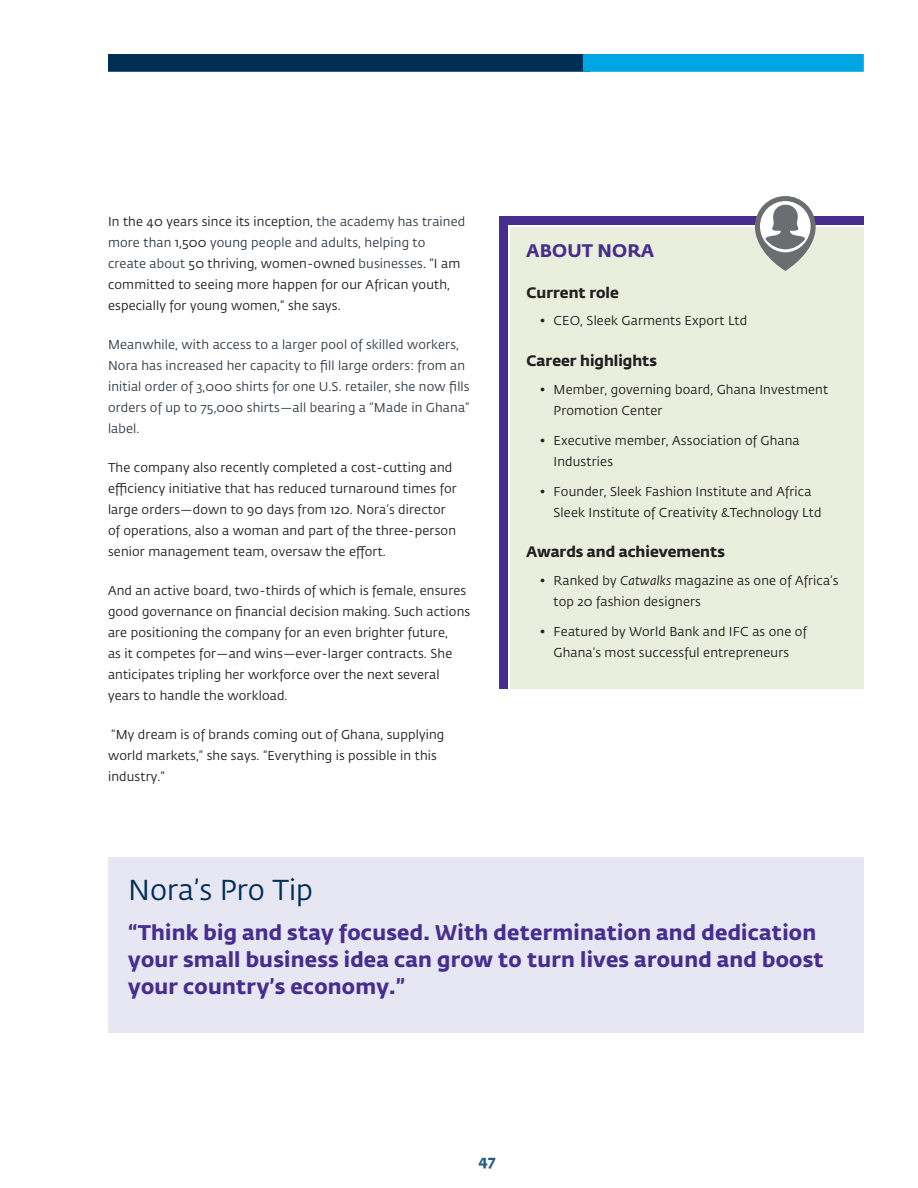
<style>
.page{position:relative;width:918px;height:1188px;background:#fff}
.page>*{position:absolute;margin:0;border:0;box-sizing:border-box;transform-origin:0 0}
.t1{font:28.5px "Fedra Sans Std";color:#002e54}
.Quote_2{font:700 21px/27px "Fedra Sans Std";letter-spacing:.01em;color:#472d8d}
.Body_Subheads_2{font:700 18px "Fedra Sans Std";letter-spacing:.01em;color:#472d8d}
.Body_Subheads_1{font:700 15px "Fedra Sans Std";color:#231f20}
.t2{font:700 15px "Fedra Sans Std";color:#285d82}
.Body{font:12.75px/21px "Fedra Sans Std";letter-spacing:.015em;color:#231f20}
.Body_Bullets_2{font:12.75px/21px "Fedra Sans Std";letter-spacing:.015em;color:#231f20}
.Body-2{font:12.75px/21px "Fedra Sans Std";letter-spacing:.015em;color:#323d47}
.s1{color:#323d47}
.s2{font-style:italic}
</style>
<div class="page">
<div style="left:108px;top:54px;width:482px;height:18px;background:#002e54"></div>
<div style="left:583px;top:54px;width:281px;height:18px;background:#00a5e3"></div>
<div style="left:511px;top:227px;width:353px;height:461px;background:#e9eedd"></div>
<div style="left:500px;top:216px;width:8px;height:472px;background:#472d8d"></div>
<div style="left:500px;top:216px;width:364px;height:8px;background:#472d8d"></div>
<svg style="left:755px;top:196px;width:61px;height:75px"></svg>
<div style="left:108px;top:857px;width:756px;height:176px;background:#e7e7f3"></div>
<p class="Body" style="left:108px;top:211px;width:359px">In the 40 years since its inception, <span class="s1">the academy has trained more than</span> 1,500 <span class="s1">young people and adults, helping to create about</span> 50 thriving, women-owned <span class="s1">businesses</span>. “I am committed to seeing more happen for our African youth, especially for young women,” she says.</p>
<p class="Body-2" style="left:108px;top:334px;width:363px">Meanwhile, with access to a larger pool of skilled workers, Nora has increased her capacity to fill large orders: from an initial order of 3,000 shirts for one U.S. retailer, she now fills orders of up to 75,000 shirts—all bearing a “Made in Ghana” label.</p>
<p class="Body" style="left:108px;top:457px;width:350px">The company also recently completed a cost-cutting and efficiency initiative that has reduced turnaround times for large orders—down to 90 days from 120. Nora’s director of operations, also a woman and part of the three-person senior management team, oversaw the effort.</p>
<p class="Body" style="left:108px;top:580px;width:364px">And an active board, two-thirds of which is female, ensures good governance on financial decision making. Such actions are positioning the company for an even brighter future,<br>as it competes for—and wins—ever-larger contracts. She anticipates tripling her workforce over the next several years to handle the workload.</p>
<p class="Body" style="left:108px;top:724px;width:338px">“My dream is of brands coming out of Ghana, supplying world markets,” she says. “Everything is possible in this industry.”</p>
<p class="Body_Subheads_2" style="left:527px;top:239px;width:129px">ABOUT NORA</p>
<p class="Body_Subheads_1" style="left:526px;top:283px;width:94px">Current role</p>
<p class="Body_Bullets_2" style="left:540px;top:311px;width:209px">• CEO, Sleek Garments Export Ltd</p>
<p class="Body_Subheads_1" style="left:526px;top:351px;width:132px">Career highlights</p>
<p class="Body_Bullets_2" style="left:554px;top:379px;width:276px;text-indent:-14px">• Member, governing board, Ghana Investment<br>Promotion Center</p>
<p class="Body_Bullets_2" style="left:554px;top:430px;width:248px;text-indent:-14px">• Executive member, Association of Ghana<br>Industries</p>
<p class="Body_Bullets_2" style="left:554px;top:481px;width:269px;text-indent:-14px">• Founder, Sleek Fashion Institute and Africa<br>Sleek Institute of Creativity &amp;Technology Ltd</p>
<p class="Body_Subheads_1" style="left:526px;top:542px;width:200px">Awards and achievements</p>
<p class="Body_Bullets_2" style="left:554px;top:570px;width:287px;text-indent:-14px">• Ranked by <span class="s2">Catwalks</span> magazine as one of Africa’s top 20 fashion designers</p>
<p class="Body_Bullets_2" style="left:540px;top:621px;width:268px;text-align:center">• Featured by World Bank and IFC as one of<br>Ghana’s most successful entrepreneurs</p>
<p class="t1" style="left:128px;top:873px;width:186px">Nora’s Pro Tip</p>
<p class="Quote_2" style="left:128px;top:919px;width:697px">“Think big and stay focused. With determination and dedication your small business idea can grow to turn lives around and boost your country’s economy.”</p>
<p class="t2" style="left:478px;top:1151px;width:19px">47</p>
</div>
